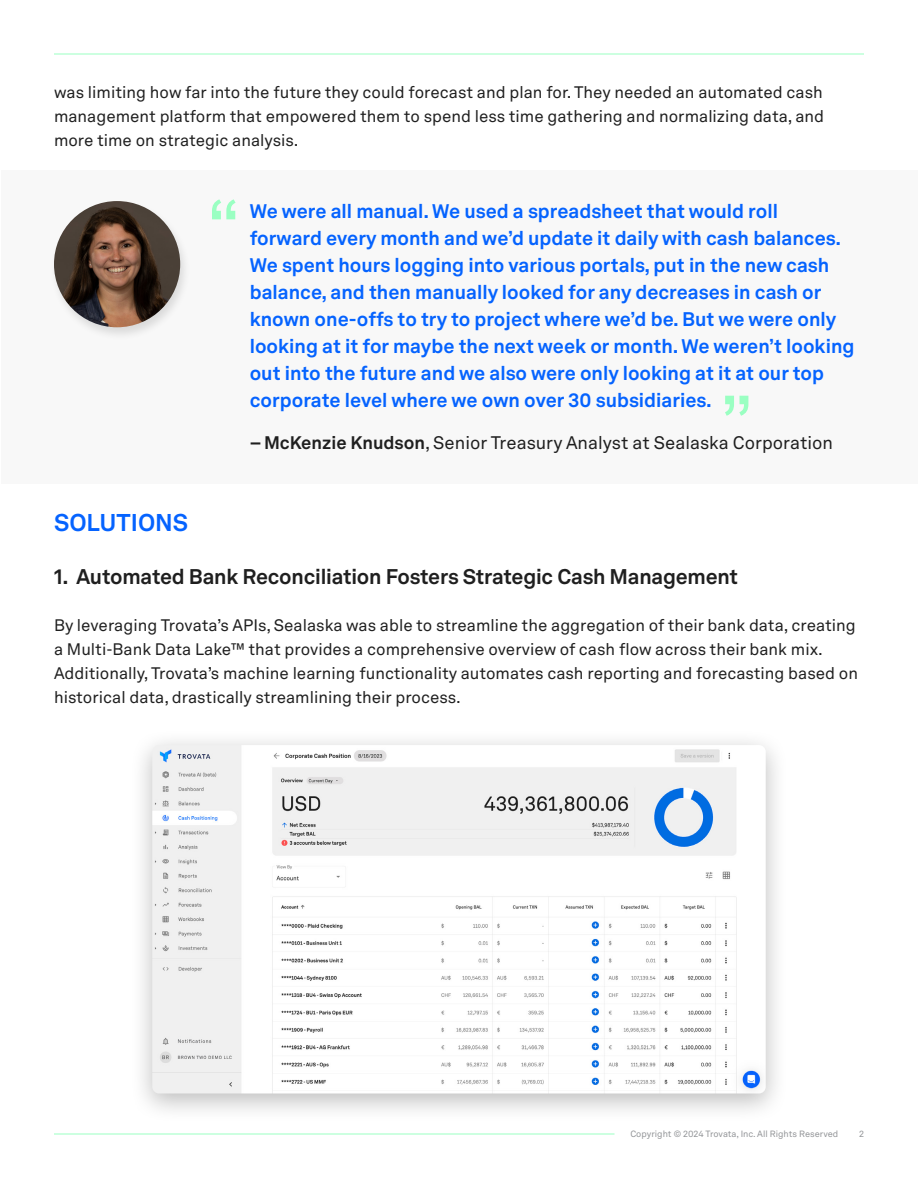
<style>
.page{position:relative;width:918px;height:1188px;background:#fff}
.page>*{position:absolute;margin:0;border:0;box-sizing:border-box;transform-origin:0 0}
.t1{font:72.9px "Akkurat LL";color:#9affc2}
.t2{font:700 24px "Akkurat LL";color:#0563ff}
.t3{font:700 21px "Akkurat LL";letter-spacing:-.01em;color:#1f1f1f}
.t4{font:700 19.5px/27px "Akkurat LL";color:#0563ff}
.t5{font:18px "Akkurat LL";color:#1f1f1f}
.t6{font:16.5px/24px "Akkurat LL";color:#1f1f1f;text-align:justify}
.t7{font:9px "Akkurat LL";color:#939598}
.s1{font-weight:700}
</style>
<div class="page">
<div style="left:2px;top:170px;width:916px;height:313px;background:#f8f8f8"></div>
<hr style="left:54px;top:54px;width:810px;height:1px;background:#9affc2">
<hr style="left:54px;top:1134px;width:561px;height:1px;background:#9affc2">
<div style="left:49px;top:199px;width:142px;height:143px;background:#000;opacity:.12"></div>
<img style="left:54px;top:201px;width:126px;height:126px;border-radius:63px">
<div style="left:130px;top:729px;width:659px;height:394px;background:#000;opacity:.26"></div>
<img style="left:152px;top:745px;width:614px;height:348px">
<p class="t6" style="left:54px;top:79px;width:772px">was limiting how far into the future they could forecast and plan for. They needed an automated cash management platform that empowered them to spend less time gathering and normalizing data, and more time on strategic analysis.</p>
<h1 class="t1" style="left:206px;top:173px;width:36px">“</h1>
<p class="t4" style="left:250px;top:196px;width:606px">We were all manual. We used a spreadsheet that would roll forward every month and we’d update it daily with cash balances.<br>We spent hours logging into various portals, put in the new cash balance, and then manually looked for any decreases in cash or known one-offs to try to project where we’d be. But we were only looking at it for maybe the next week or month. We weren’t looking out into the future and we also were only looking at it at our top corporate level where we own over 30 subsidiaries.</p>
<p class="t5" style="left:250px;top:429px;width:585px"><span class="s1">– McKenzie Knudson</span>, Senior Treasury Analyst at Sealaska Corporation</p>
<h1 class="t1" style="left:720px;top:369px;width:36px">”</h1>
<h2 class="t2" style="left:54px;top:504px;width:136px">SOLUTIONS</h2>
<p class="t3" style="left:54px;top:561px;width:686px">1. Automated Bank Reconciliation Fosters Strategic Cash Management</p>
<p class="t6" style="left:54px;top:612px;width:806px;text-align:left">By leveraging Trovata’s APIs, Sealaska was able to streamline the aggregation of their bank data, creating a Multi-Bank Data Lake™ that provides a comprehensive overview of cash flow across their bank mix.<br>Additionally, Trovata’s machine learning functionality automates cash reporting and forecasting based on historical data, drastically streamlining their process.</p>
<p class="t7" style="left:630px;top:1127px;width:210px">Copyright © 2024 Trovata, Inc. All Rights Reserved</p>
<p class="t7" style="left:859px;top:1127px;width:6px">2</p>
</div>
